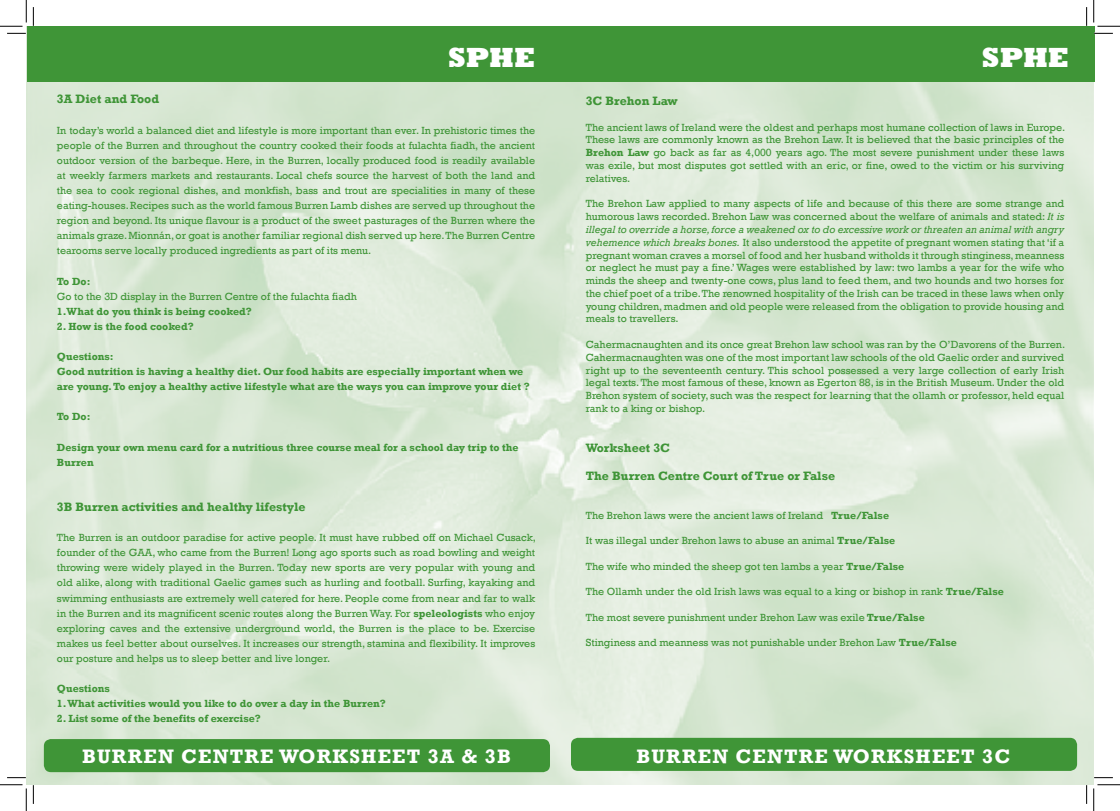
<style>
.page{position:relative;width:1120px;height:811px;background:#fff}
.page>*{position:absolute;margin:0;border:0;box-sizing:border-box;transform-origin:0 0}
.t1{font:800 28.38px "Rockwell";color:#fff}
.t2{font:700 20px "Rockwell";letter-spacing:.06em;color:#fff}
.t3{font:700 12.38px "Rockwell";color:#3f9537}
.t4{font:10.62px/12.8px "Rockwell";color:#3f9537;text-align:justify}
.t5{font:700 10.62px/15.1px "Rockwell";color:#3f9537}
.s1{font-weight:700}
.s2{font-style:italic}
</style>
<div class="page">
<img style="left:27px;top:82px;width:1066px;height:702px">
<div style="left:27px;top:27px;width:533px;height:55px;background:#3f9537"></div>
<div style="left:560px;top:27px;width:534px;height:55px;background:#3f9537"></div>
<div style="left:571px;top:738px;width:505px;height:33px;background:#3f9537;border-radius:7px"></div>
<div style="left:44px;top:739px;width:506px;height:33px;background:#3f9537;border-radius:7px"></div>
<svg style="left:7px;top:33px;width:19px;height:1px"></svg>
<svg style="left:1094px;top:33px;width:18px;height:1px"></svg>
<svg style="left:7px;top:777px;width:19px;height:1px"></svg>
<svg style="left:1093px;top:777px;width:19px;height:1px"></svg>
<svg style="left:33px;top:7px;width:1px;height:19px"></svg>
<svg style="left:33px;top:785px;width:1px;height:19px"></svg>
<svg style="left:0;top:0;width:27px;height:27px"></svg>
<svg style="left:0;top:784px;width:27px;height:27px"></svg>
<svg style="left:1093px;top:0;width:26px;height:27px"></svg>
<svg style="left:1093px;top:784px;width:26px;height:27px"></svg>
<p class="t1" style="left:448px;top:41px;width:89px">SPHE</p>
<p class="t1" style="left:981px;top:41px;width:89px">SPHE</p>
<p class="t3" style="left:57px;top:92px;width:104px">3A Diet and Food</p>
<p class="t4" style="left:57px;top:123px;width:479px;line-height:15.1px">In today’s world a balanced diet and lifestyle is more important than ever. In prehistoric times the people of the Burren and throughout the country cooked their foods at fulachta fiadh, the ancient outdoor version of the barbeque. Here, in the Burren, locally produced food is readily available at weekly farmers markets and restaurants. Local chefs source the harvest of both the land and the sea to cook regional dishes, and monkfish, bass and trout are specialities in many of these eating-houses. Recipes such as the world famous Burren Lamb dishes are served up throughout the region and beyond. Its unique flavour is a product of the sweet pasturages of the Burren where the animals graze. Mionnán, or goat is another familiar regional dish served up here. The Burren Centre tearooms serve locally produced ingredients as part of its menu.</p>
<p class="t5" style="left:57px;top:273px;width:35px">To Do:</p>
<p class="t4" style="left:57px;top:290px;width:301px">Go to the 3D display in the Burren Centre of the fulachta fiadh</p>
<p class="t5" style="left:57px;top:304px;width:196px">1.What do you think is being cooked?</p>
<p class="t5" style="left:57px;top:319px;width:138px">2. How is the food cooked?</p>
<p class="t5" style="left:57px;top:349px;width:58px">Questions:</p>
<p class="t5" style="left:57px;top:364px;width:474px">Good nutrition is having a healthy diet. Our food habits are especially important when we are young.To enjoy a healthy active lifestyle what are the ways you can improve your diet ?</p>
<p class="t5" style="left:57px;top:409px;width:35px">To Do:</p>
<p class="t5" style="left:57px;top:439px;width:463px">Design your own menu card for a nutritious three course meal for a school day trip to the<br>Burren</p>
<p class="t3" style="left:57px;top:499px;width:250px">3B Burren activities and healthy lifestyle</p>
<p class="t4" style="left:57px;top:530px;width:480px;line-height:15.1px">The Burren is an outdoor paradise for active people. It must have rubbed off on Michael Cusack, founder of the GAA, who came from the Burren! Long ago sports such as road bowling and weight throwing were widely played in the Burren. Today new sports are very popular with young and old alike, along with traditional Gaelic games such as hurling and football. Surfing, kayaking and swimming enthusiasts are extremely well catered for here. People come from near and far to walk in the Burren and its magnificent scenic routes along the Burren Way. For <span class="s1">speleologists</span> who enjoy exploring caves and the extensive underground world, the Burren is the place to be. Exercise makes us feel better about ourselves. It increases our strength, stamina and flexibility. It improves our posture and helps us to sleep better and live longer.</p>
<p class="t5" style="left:57px;top:681px;width:54px">Questions</p>
<p class="t5" style="left:57px;top:696px;width:330px">1.What activities would you like to do over a day in the Burren?</p>
<p class="t5" style="left:57px;top:711px;width:205px">2. List some of the benefits of exercise?</p>
<p class="t3" style="left:585px;top:93px;width:93px">3C Brehon Law</p>
<p class="t4" style="left:585px;top:121px;width:480px">The ancient laws of Ireland were the oldest and perhaps most humane collection of laws in Europe.<br>These laws are commonly known as the Brehon Law. It is believed that the basic principles of the <span class="s1">Brehon Law</span> go back as far as 4,000 years ago. The most severe punishment under these laws was exile, but most disputes got settled with an eric, or fine, owed to the victim or his surviving relatives.</p>
<p class="t4" style="left:585px;top:198px;width:480px">The Brehon Law applied to many aspects of life and because of this there are some strange and humorous laws recorded. Brehon Law was concerned about the welfare of animals and stated: <span class="s2">It is illegal to override a horse, force a weakened ox to do excessive work or threaten an animal with angry vehemence which breaks bones.</span> It also understood the appetite of pregnant women stating that ‘if a pregnant woman craves a morsel of food and her husband witholds it through stinginess, meanness or neglect he must pay a fine.’ Wages were established by law: two lambs a year for the wife who minds the sheep and twenty-one cows, plus land to feed them, and two hounds and two horses for the chief poet of a tribe. The renowned hospitality of the Irish can be traced in these laws when only young children, madmen and old people were released from the obligation to provide housing and meals to travellers.</p>
<p class="t4" style="left:585px;top:338px;width:480px">Cahermacnaughten and its once great Brehon law school was ran by the O’Davorens of the Burren.<br>Cahermacnaughten was one of the most important law schools of the old Gaelic order and survived right up to the seventeenth century. This school possessed a very large collection of early Irish legal texts. The most famous of these, known as Egerton 88, is in the British Museum. Under the old Brehon system of society, such was the respect for learning that the ollamh or professor, held equal rank to a king or bishop.</p>
<p class="t3" style="left:585px;top:441px;width:86px">Worksheet 3C</p>
<p class="t3" style="left:585px;top:468px;width:251px">The Burren Centre Court of True or False</p>
<p class="t4" style="left:585px;top:509px;width:305px">The Brehon laws were the ancient laws of Ireland <span class="s1">True/False</span></p>
<p class="t4" style="left:585px;top:534px;width:311px">It was illegal under Brehon laws to abuse an animal <span class="s1">True/False</span></p>
<p class="t4" style="left:585px;top:560px;width:320px">The wife who minded the sheep got ten lambs a year <span class="s1">True/False</span></p>
<p class="t4" style="left:585px;top:585px;width:419px">The Ollamh under the old Irish laws was equal to a king or bishop in rank <span class="s1">True/False</span></p>
<p class="t4" style="left:585px;top:611px;width:340px">The most severe punishment under Brehon Law was exile <span class="s1">True/False</span></p>
<p class="t4" style="left:585px;top:636px;width:372px">Stinginess and meanness was not punishable under Brehon Law <span class="s1">True/False</span></p>
<p class="t2" style="left:82px;top:744px;width:31px">BURRE</p>
<p class="t2" style="left:158px;top:744px;width:87px">N CENTRE</p>
<p class="t2" style="left:279px;top:744px;width:36px">WORKSHEET</p>
<p class="t2" style="left:427px;top:744px;width:85px">3A &amp; 3B</p>
<p class="t2" style="left:636px;top:744px;width:31px">BURRE</p>
<p class="t2" style="left:712px;top:744px;width:87px">N CENTRE</p>
<p class="t2" style="left:833px;top:744px;width:36px">WORKSHEET</p>
<p class="t2" style="left:981px;top:744px;width:29px">3C</p>
</div>
